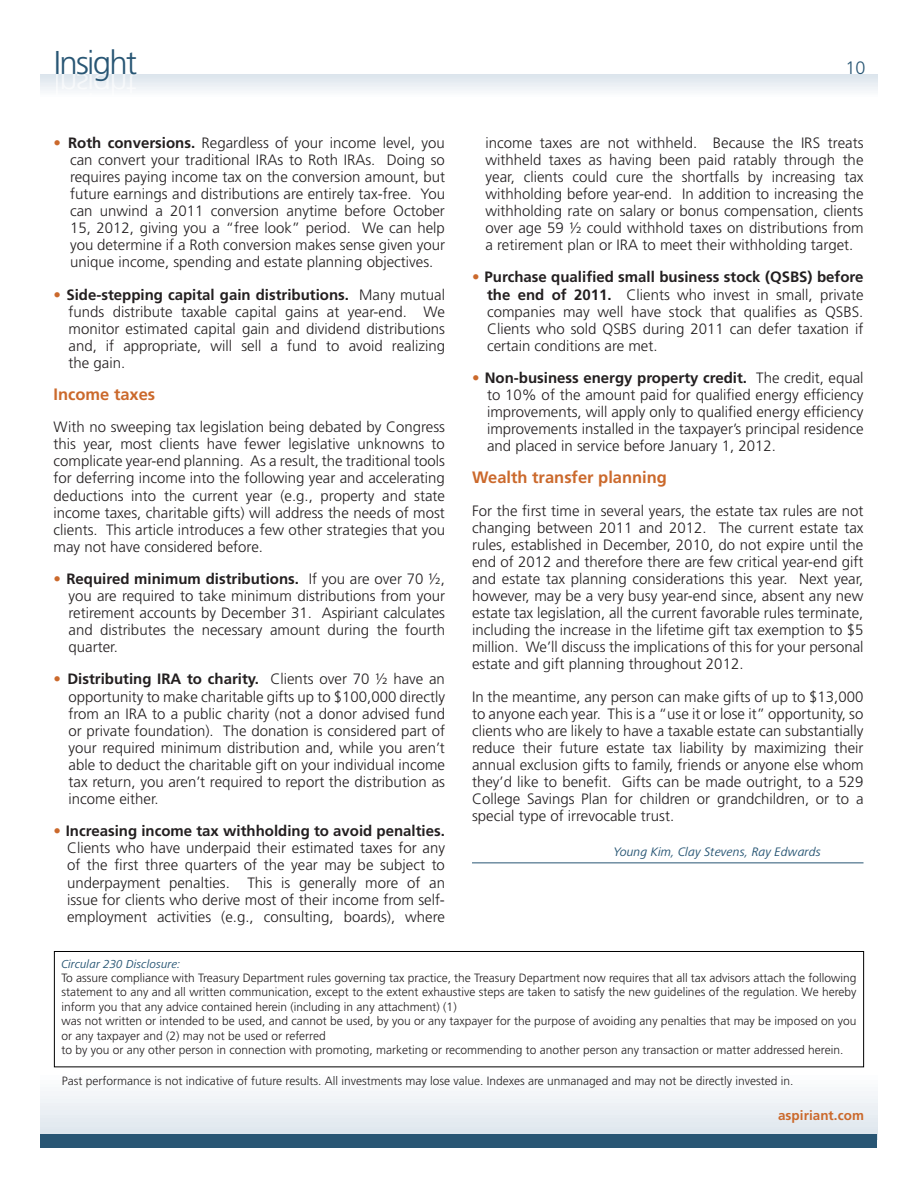
<style>
.page{position:relative;width:918px;height:1188px;background:#fff}
.page>*{position:absolute;margin:0;border:0;box-sizing:border-box;transform-origin:0 0}
.t1{font:300 33px "Frutiger LT Std";letter-spacing:-.05em;color:#285674}
.t2{font:300 18px "Frutiger LT Std";color:#285674}
.t3{font:700 16.5px "Frutiger LT Std";color:#cb692c}
.t4{font:300 15px/17.1px "Frutiger LT Std";color:#231f20;text-align:justify}
.t5{font:700 13.5px "Frutiger LT Std";letter-spacing:.005em;color:#cb692c}
.t6{font:italic 12.75px "Frutiger Next LT";color:#285674}
.t7{font:300 12px/14.4px "Frutiger LT Std";color:#231f20}
.t8{font:italic 12px "Frutiger Next LT";color:#285674}
.s1{color:#cb692c}
.s2{font-weight:700}
</style>
<div class="page">
<div style="left:40px;top:978px;width:838px;height:162px;background:linear-gradient(to bottom,#fff,#e9eef3)"></div>
<div style="left:40px;top:74px;width:838px;height:56px;background:linear-gradient(to bottom,#e7edf2,#fff)"></div>
<div style="left:40px;top:1134px;width:838px;height:14px;background:#285674"></div>
<hr style="left:472px;top:862px;width:392px;height:1px;background:#285674">
<div style="left:54px;top:951px;width:810px;height:116px;border:1px solid #000"></div>
<svg style="left:56px;top:74px;width:81px;height:22px"></svg>
<h1 class="t1" style="left:54px;top:44px;width:85px">Insight</h1>
<p class="t4" style="left:70px;top:134px;width:377px;text-indent:-16px"><span class="s1">•</span> <span class="s2">Roth conversions.</span> Regardless of your income level, you can convert your traditional IRAs to Roth IRAs. Doing so requires paying income tax on the conversion amount, but future earnings and distributions are entirely tax-free. You can unwind a 2011 conversion anytime before October 15, 2012, giving you a “free look” period. We can help you determine if a Roth conversion makes sense given your unique income, spending and estate planning objectives.</p>
<p class="t4" style="left:69px;top:286px;width:378px;text-indent:-15px"><span class="s1">•</span> <span class="s2">Side-stepping capital gain distributions.</span> Many mutual funds distribute taxable capital gains at year-end. We monitor estimated capital gain and dividend distributions and, if appropriate, will sell a fund to avoid realizing the gain.</p>
<p class="t3" style="left:54px;top:385px;width:103px">Income taxes</p>
<p class="t4" style="left:54px;top:419px;width:393px">With no sweeping tax legislation being debated by Congress this year, most clients have fewer legislative unknowns to complicate year-end planning. As a result, the traditional tools for deferring income into the following year and accelerating deductions into the current year (e.g., property and state income taxes, charitable gifts) will address the needs of most clients. This article introduces a few other strategies that you may not have considered before.</p>
<p class="t4" style="left:69px;top:570px;width:378px;text-indent:-15px"><span class="s1">•</span> <span class="s2">Required minimum distributions.</span> If you are over 70 ½, you are required to take minimum distributions from your retirement accounts by December 31. Aspiriant calculates and distributes the necessary amount during the fourth quarter.</p>
<p class="t4" style="left:69px;top:671px;width:378px;text-indent:-15px"><span class="s1">•</span> <span class="s2">Distributing IRA to charity.</span> Clients over 70 ½ have an opportunity to make charitable gifts up to $100,000 directly from an IRA to a public charity (not a donor advised fund or private foundation). The donation is considered part of your required minimum distribution and, while you aren’t able to deduct the charitable gift on your individual income tax return, you aren’t required to report the distribution as income either.</p>
<p class="t4" style="left:67px;top:823px;width:380px;text-indent:-14px"><span class="s1">•</span> <span class="s2">Increasing income tax withholding to avoid penalties.<br></span>Clients who have underpaid their estimated taxes for any of the first three quarters of the year may be subject to underpayment penalties. This is generally more of an issue for clients who derive most of their income from self&shy;employment activities (e.g., consulting, boards), where</p>
<p class="t2" style="left:845px;top:58px;width:22px">10</p>
<p class="t4" style="left:486px;top:134px;width:380px">income taxes are not withheld. Because the IRS treats withheld taxes as having been paid ratably through the year, clients could cure the shortfalls by increasing tax withholding before year-end. In addition to increasing the withholding rate on salary or bonus compensation, clients over age 59 ½ could withhold taxes on distributions from a retirement plan or IRA to meet their withholding target.</p>
<p class="t4" style="left:487px;top:269px;width:378px;text-indent:-15px"><span class="s1">•</span> <span class="s2">Purchase qualified small business stock (QSBS) before the end of 2011.</span> Clients who invest in small, private companies may well have stock that qualifies as QSBS.<br>Clients who sold QSBS during 2011 can defer taxation if certain conditions are met.</p>
<p class="t4" style="left:487px;top:369px;width:378px;text-indent:-15px"><span class="s1">•</span> <span class="s2">Non-business energy property credit.</span> The credit, equal to 10% of the amount paid for qualified energy efficiency improvements, will apply only to qualified energy efficiency improvements installed in the taxpayer’s principal residence and placed in service before January 1, 2012.</p>
<p class="t3" style="left:472px;top:468px;width:196px">Wealth transfer planning</p>
<p class="t4" style="left:472px;top:502px;width:393px">For the first time in several years, the estate tax rules are not changing between 2011 and 2012. The current estate tax rules, established in December, 2010, do not expire until the end of 2012 and therefore there are few critical year-end gift and estate tax planning considerations this year. Next year, however, may be a very busy year-end since, absent any new estate tax legislation, all the current favorable rules terminate, including the increase in the lifetime gift tax exemption to $5 million. We’ll discuss the implications of this for your personal estate and gift planning throughout 2012.</p>
<p class="t4" style="left:472px;top:688px;width:393px">In the meantime, any person can make gifts of up to $13,000 to anyone each year. This is a “use it or lose it” opportunity, so clients who are likely to have a taxable estate can substantially reduce their future estate tax liability by maximizing their annual exclusion gifts to family, friends or anyone else whom they’d like to benefit. Gifts can be made outright, to a 529<br>College Savings Plan for children or grandchildren, or to a special type of irrevocable trust.</p>
<p class="t6" style="left:614px;top:844px;width:209px">Young Kim, Clay Stevens, Ray Edwards</p>
<p class="t8" style="left:62px;top:957px;width:121px">Circular 230 Disclosure:</p>
<p class="t7" style="left:62px;top:971px;width:797px">To assure compliance with Treasury Department rules governing tax practice, the Treasury Department now requires that all tax advisors attach the following statement to any and all written communication, except to the extent exhaustive steps are taken to satisfy the new guidelines of the regulation. We hereby inform you that any advice contained herein (including in any attachment) (1)<br>was not written or intended to be used, and cannot be used, by you or any taxpayer for the purpose of avoiding any penalties that may be imposed on you or any taxpayer and (2) may not be used or referred<br>to by you or any other person in connection with promoting, marketing or recommending to another person any transaction or matter addressed herein.</p>
<p class="t7" style="left:62px;top:1074px;width:733px">Past performance is not indicative of future results. All investments may lose value. Indexes are unmanaged and may not be directly invested in.</p>
<p class="t5" style="left:778px;top:1107px;width:87px">aspiriant.com</p>
</div>
